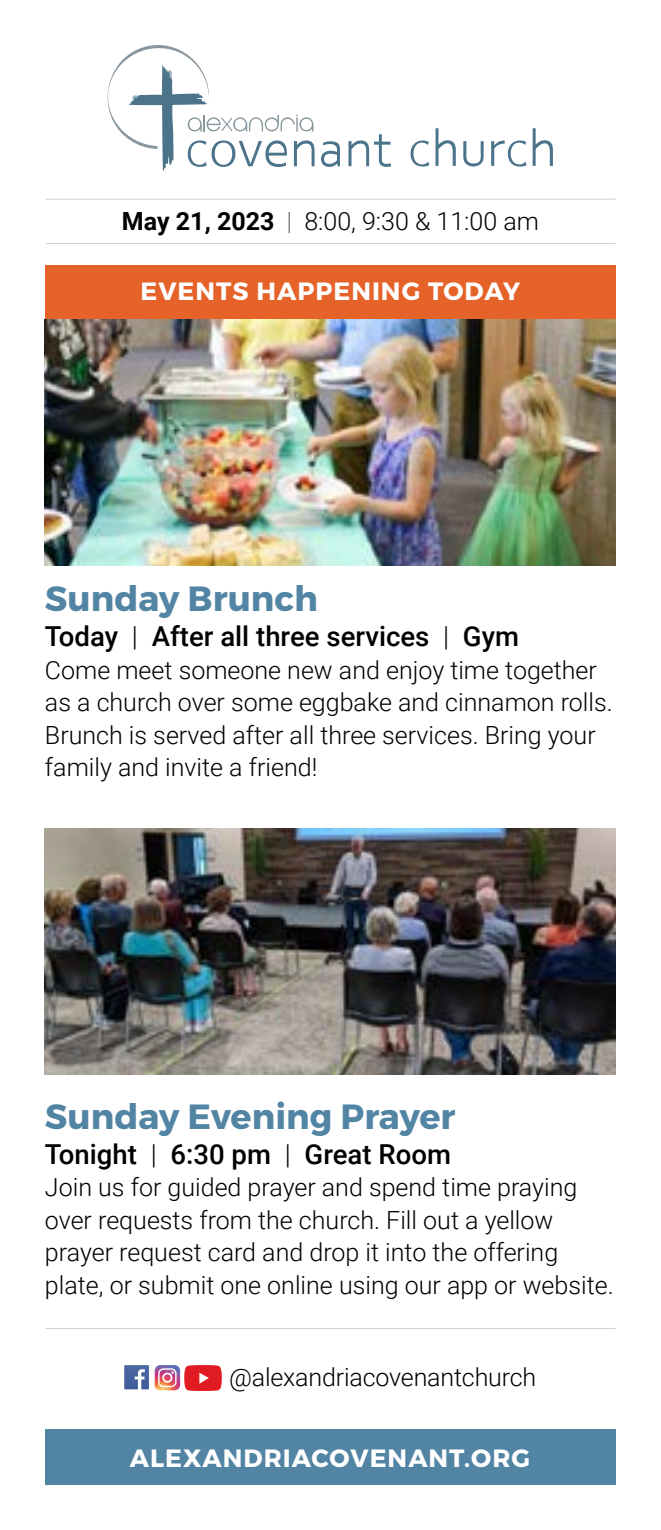
<style>
.page{position:relative;width:661px;height:1530px;background:#fff}
.page>*{position:absolute;margin:0;border:0;box-sizing:border-box;transform-origin:0 0}
.t1{font:700 35px "Montserrat";color:#5284a4}
.t2{font:500 27.5px "Roboto";color:#000}
.t3{font:300 25px/32.5px "Roboto";color:#000}
.t4{font:700 25px "Montserrat";letter-spacing:.04em;color:#fff}
.s1{font-weight:700}
.s2{font-weight:100}
.s3{font-weight:300}
</style>
<div class="page">
<div style="left:45px;top:1429px;width:570px;height:56px;background:#5284a4"></div>
<hr style="left:45px;top:199px;width:570px;height:1px;background:#000">
<hr style="left:45px;top:243px;width:570px;height:1px;background:#000">
<hr style="left:45px;top:1328px;width:570px;height:1px;background:#000">
<svg style="left:410px;top:140px;width:19px;height:27px"></svg>
<svg style="left:435px;top:128px;width:20px;height:38px"></svg>
<svg style="left:532px;top:128px;width:20px;height:38px"></svg>
<svg style="left:463px;top:141px;width:20px;height:26px"></svg>
<svg style="left:491px;top:140px;width:35px;height:27px"></svg>
<svg style="left:321px;top:141px;width:18px;height:26px"></svg>
<svg style="left:348px;top:134px;width:42px;height:33px"></svg>
<svg style="left:107px;top:45px;width:207px;height:126px"></svg>
<svg style="left:124px;top:1365px;width:25px;height:24px"></svg>
<svg style="left:155px;top:1365px;width:66px;height:26px;background:#dd616c"></svg>
<div style="left:45px;top:265px;width:570px;height:55px;background:#e56228"></div>
<img style="left:45px;top:320px;width:570px;height:246px">
<img style="left:44px;top:828px;width:571px;height:246px">
<p class="t3" style="left:122px;top:204px;width:418px"><span class="s1">May 21, 2023</span> <span class="s2">|</span> 8:00, 9:30 &amp; 11:00 am</p>
<p class="t4" style="left:140px;top:275px;width:381px">EVENTS HAPPENING TODAY</p>
<h1 class="t1" style="left:45px;top:577px;width:274px">Sunday Brunch</h1>
<p class="t2" style="left:45px;top:617px;width:475px">Today <span class="s3">|</span> After all three services <span class="s3">|</span> Gym</p>
<p class="t3" style="left:45px;top:653px;width:568px">Come meet someone new and enjoy time together as a church over some eggbake and cinnamon rolls.<br>Brunch is served after all three services. Bring your family and invite a friend!</p>
<h1 class="t1" style="left:45px;top:1095px;width:411px">Sunday Evening Prayer</h1>
<p class="t2" style="left:45px;top:1135px;width:407px">Tonight <span class="s3">|</span> 6:30 pm <span class="s3">|</span> Great Room</p>
<p class="t3" style="left:45px;top:1170px;width:569px">Join us for guided prayer and spend time praying over requests from the church. Fill out a yellow prayer request card and drop it into the offering plate, or submit one online using our app or website.</p>
<p class="t3" style="left:229px;top:1359px;width:308px">@alexandriacovenantchurch</p>
<p class="t4" style="left:130px;top:1442px;width:401px">ALEXANDRIACOVENANT.ORG</p>
</div>
